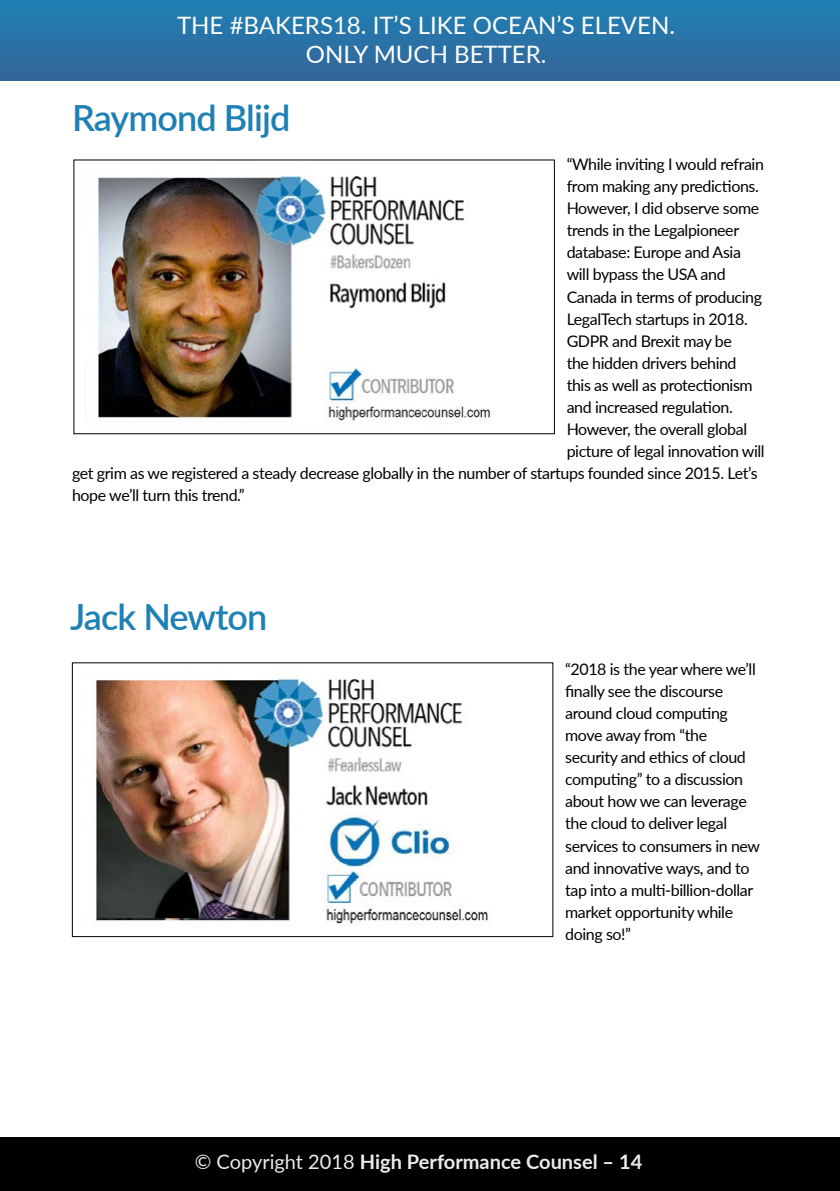
<style>
.page{position:relative;width:840px;height:1191px;background:#fff}
.page>*{position:absolute;margin:0;border:0;box-sizing:border-box;transform-origin:0 0}
.t1{font:600 36px "Lato";letter-spacing:-.025em;color:#1f80b5}
.t2{font:24px/28.8px "Lato";color:#fff;text-align:center}
.t3{font:700 20px "Lato";color:#ececec}
.t4{font:16px/22px "Lato";letter-spacing:-.025em;color:#000}
.s1{font-weight:400}
</style>
<div class="page">
<div style="left:0;top:0;width:839px;height:81px;background:linear-gradient(to right,#2972a6,#2972a6)"></div>
<div style="left:0;top:1137px;width:839px;height:54px;background:#000"></div>
<img style="left:98px;top:175px;width:394px;height:248px">
<img style="left:94px;top:676px;width:394px;height:248px">
<div style="left:72px;top:662px;width:481px;height:275px;border:1px solid #000"></div>
<h2 class="t2" style="left:177px;top:10px;width:499px">THE #BAKERS18. IT’S LIKE OCEAN’S ELEVEN.<br>ONLY MUCH BETTER.</h2>
<h1 class="t1" style="left:72px;top:92px;width:220px">Raymond Blijd</h1>
<p class="t4" style="left:566px;top:153px;width:199px">“While inviting I would refrain</p>
<p class="t4" style="left:566px;top:175px;width:193px">from making any predictions.</p>
<p class="t4" style="left:566px;top:197px;width:194px">However, I did observe some</p>
<p class="t4" style="left:566px;top:219px;width:174px">trends in the Legalpioneer</p>
<p class="t4" style="left:566px;top:241px;width:176px">database: Europe and Asia</p>
<p class="t4" style="left:566px;top:263px;width:160px">will bypass the USA and</p>
<p class="t4" style="left:566px;top:285px;width:197px">Canada in terms of producing</p>
<p class="t4" style="left:566px;top:307px;width:183px">LegalTech startups in 2018.</p>
<p class="t4" style="left:566px;top:329px;width:166px">GDPR and Brexit may be</p>
<p class="t4" style="left:566px;top:351px;width:171px">the hidden drivers behind</p>
<p class="t4" style="left:566px;top:373px;width:187px">this as well as protectionism</p>
<p class="t4" style="left:566px;top:395px;width:167px">and increased regulation.</p>
<p class="t4" style="left:566px;top:417px;width:182px">However, the overall global</p>
<p class="t4" style="left:566px;top:439px;width:199px">picture of legal innovation will</p>
<p class="t4" style="left:72px;top:461px;width:686px">get grim as we registered a steady decrease globally in the number of startups founded since 2015. Let’s</p>
<p class="t4" style="left:72px;top:483px;width:174px">hope we’ll turn this trend.”</p>
<h1 class="t1" style="left:70px;top:591px;width:199px">Jack Newton</h1>
<p class="t4" style="left:565px;top:658px;width:196px">“2018 is the year where we’ll finally see the discourse around cloud computing move away from “the security and ethics of cloud computing” to a discussion about how we can leverage the cloud to deliver legal services to consumers in new and innovative ways, and to tap into a multi-billion-dollar market opportunity while doing so!”</p>
<p class="t3" style="left:195px;top:1146px;width:448px"><span class="s1">© Copyright 2018</span> High Performance Counsel – 14</p>
</div>
